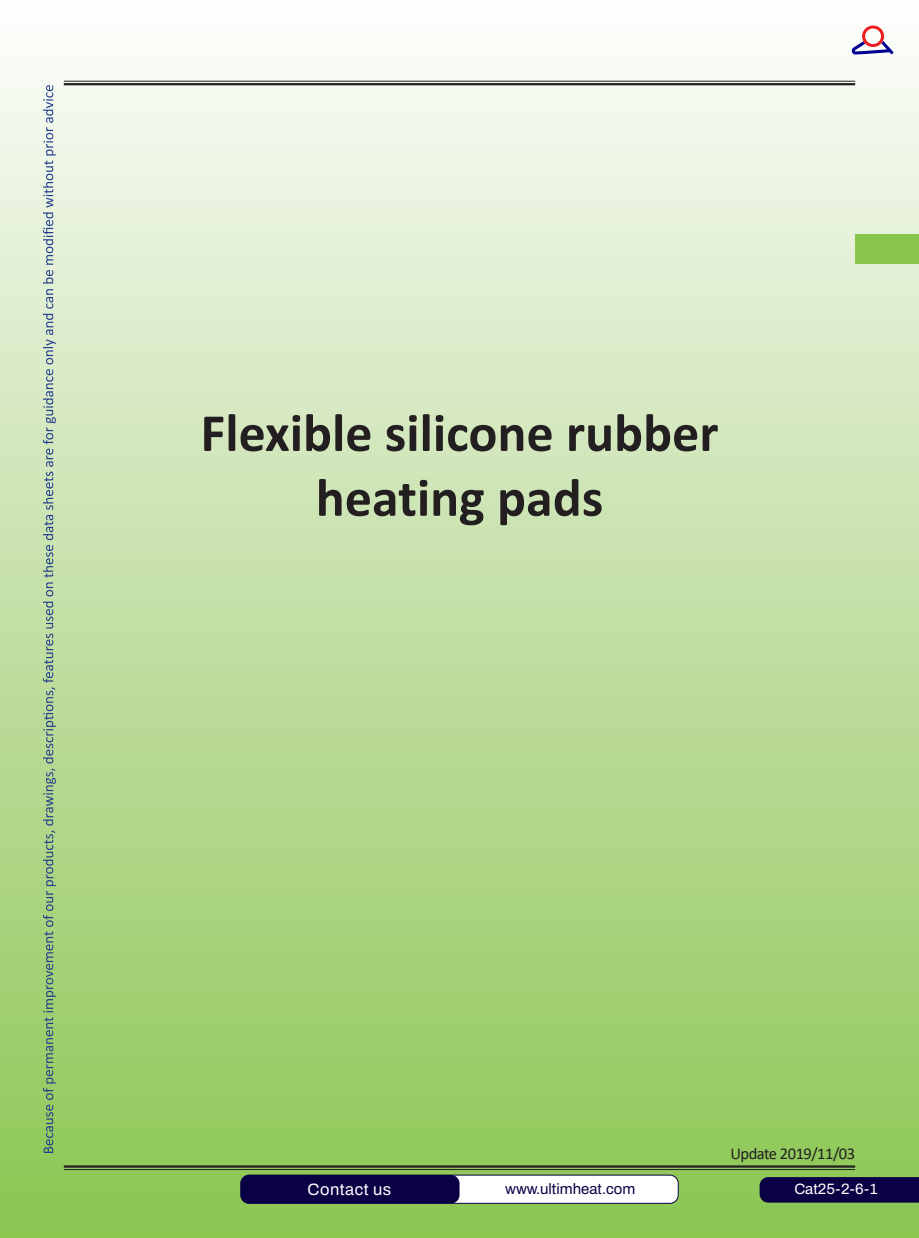
<style>
.page{position:relative;width:919px;height:1238px;background:#fff}
.page>*{position:absolute;margin:0;border:0;box-sizing:border-box;transform-origin:0 0}
.t1{font:700 54px/64.8px "Calibri";color:#231f20;text-align:center}
.t2{font:16.5px "Calibri";letter-spacing:-.03em;color:#231f20}
.t3{font:600 16.5px "Archivo";letter-spacing:.03em;color:#fff}
.t4{font:600 15px "Archivo";color:#0a0044}
.t5{font:600 15px "Archivo";color:#fff}
</style>
<div class="page">
<div style="left:0;top:0;width:918px;height:1237px;background:linear-gradient(to bottom,#fcfcfb,#8ac551)"></div>
<div style="left:855px;top:234px;width:63px;height:30px;background:#89c650"></div>
<hr style="left:64px;top:1165px;width:791px;height:2px;background:#231f20">
<hr style="left:64px;top:1169px;width:791px;height:1px;background:#231f20">
<hr style="left:64px;top:81px;width:791px;height:1px;background:#231f20">
<hr style="left:64px;top:83px;width:791px;height:2px;background:#231f20">
<svg style="left:43px;top:85px;width:13px;height:1067px;background:#a3bfa0"></svg>
<svg style="left:850px;top:26px;width:43px;height:29px"></svg>
<div style="left:241px;top:1174px;width:437px;height:29px;background:#fff;border-radius:8px"></div>
<div style="left:240px;top:1174px;width:438px;height:29px;border:1px solid #0a0044;border-radius:8px"></div>
<div style="left:240px;top:1174px;width:219px;height:29px;background:#0a0044;border-radius:9px"></div>
<svg style="left:759px;top:1176px;width:159px;height:26px;background:#100a45"></svg>
<p class="t1" style="left:200px;top:400px;width:519px">Flexible silicone rubber heating pads</p>
<p class="t2" style="left:730px;top:1141px;width:126px">Update 2019/11/03</p>
<p class="t3" style="left:307px;top:1177px;width:85px">Contact us</p>
<p class="t4" style="left:505px;top:1177px;width:132px">www.ultimheat.com</p>
<p class="t5" style="left:794px;top:1177px;width:85px">Cat25-2-6-1</p>
</div>
